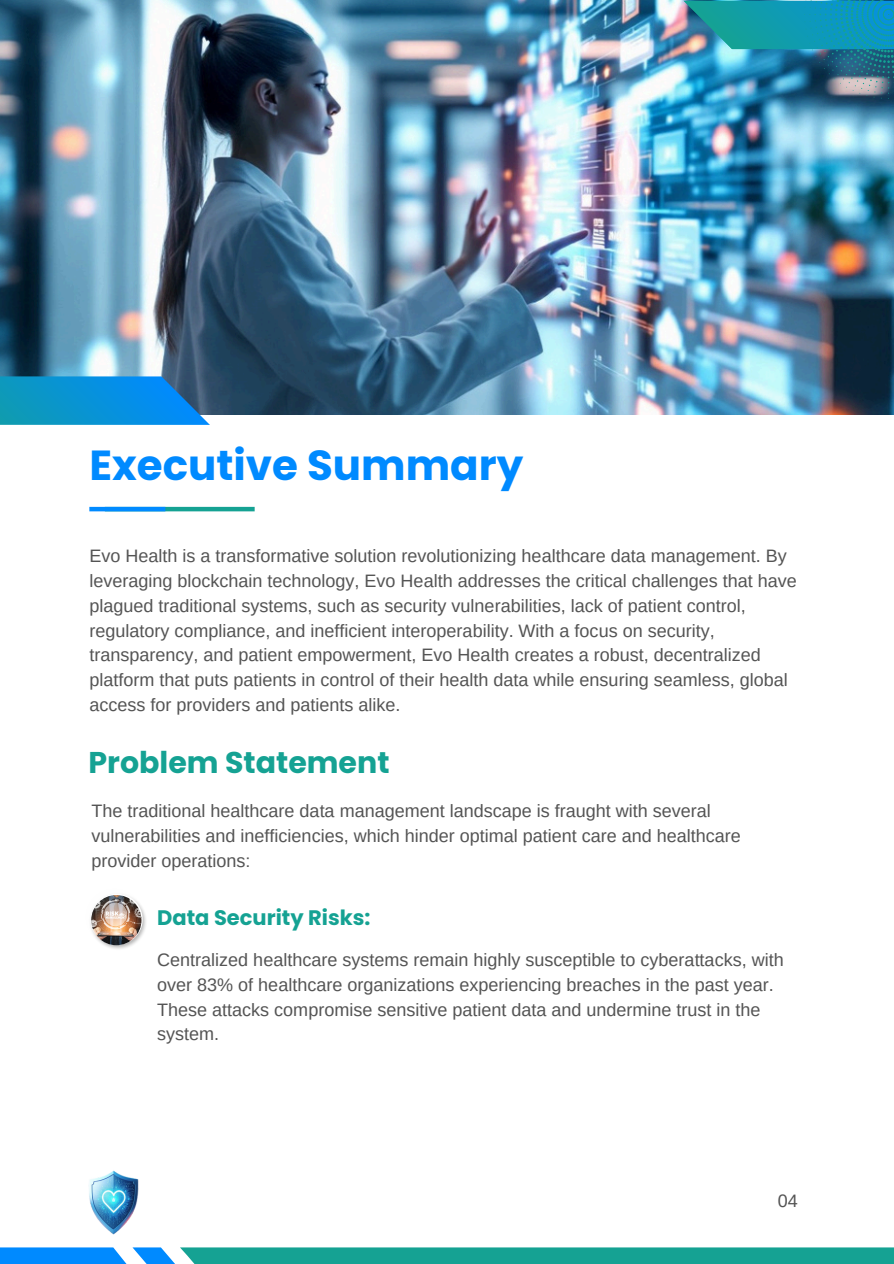
<style>
.page{position:relative;width:894px;height:1264px;background:#fff}
.page>*{position:absolute;margin:0;border:0;box-sizing:border-box;transform-origin:0 0}
.t1{font:700 42px "Poppins";color:#008aff}
.t2{font:700 30px "Poppins";color:#15a293}
.t3{font:700 21px "Poppins";color:#15a293}
.t4{font:18px/24.8px "Arimo";color:#545454}
.t5{font:18px "Arimo";color:#545454}
</style>
<div class="page">
<svg style="left:0;top:1247px;width:893px;height:16px"></svg>
<img style="left:89px;top:1170px;width:50px;height:65px">
<hr style="left:105px;top:507px;width:149px;height:4px;background:#15a293">
<img style="left:0;top:0;width:893px;height:414px">
<svg style="left:0;top:239px;width:210px;height:273px"></svg>
<img style="left:90px;top:895px;width:56px;height:54px">
<img style="left:91px;top:895px;width:50px;height:50px;border-radius:50%">
<img style="left:616px;top:0;width:278px;height:186px">
<p class="t1" style="left:89px;top:435px;width:435px">Executive Summary</p>
<p class="t4" style="left:89px;top:543px;width:709px">Evo Health is a transformative solution revolutionizing healthcare data management. By leveraging blockchain technology, Evo Health addresses the critical challenges that have plagued traditional systems, such as security vulnerabilities, lack of patient control, regulatory compliance, and inefficient interoperability. With a focus on security, transparency, and patient empowerment, Evo Health creates a robust, decentralized platform that puts patients in control of their health data while ensuring seamless, global access for providers and patients alike.</p>
<p class="t2" style="left:89px;top:742px;width:302px">Problem Statement</p>
<p class="t4" style="left:91px;top:798px;width:650px">The traditional healthcare data management landscape is fraught with several vulnerabilities and inefficiencies, which hinder optimal patient care and healthcare provider operations:</p>
<p class="t3" style="left:157px;top:903px;width:215px">Data Security Risks:</p>
<h1 class="t4" style="left:157px;top:947px;width:627px">Centralized healthcare systems remain highly susceptible to cyberattacks, with over 83% of healthcare organizations experiencing breaches in the past year.<br>These attacks compromise sensitive patient data and undermine trust in the system.</h1>
<p class="t5" style="left:777px;top:1190px;width:22px">04</p>
</div>
